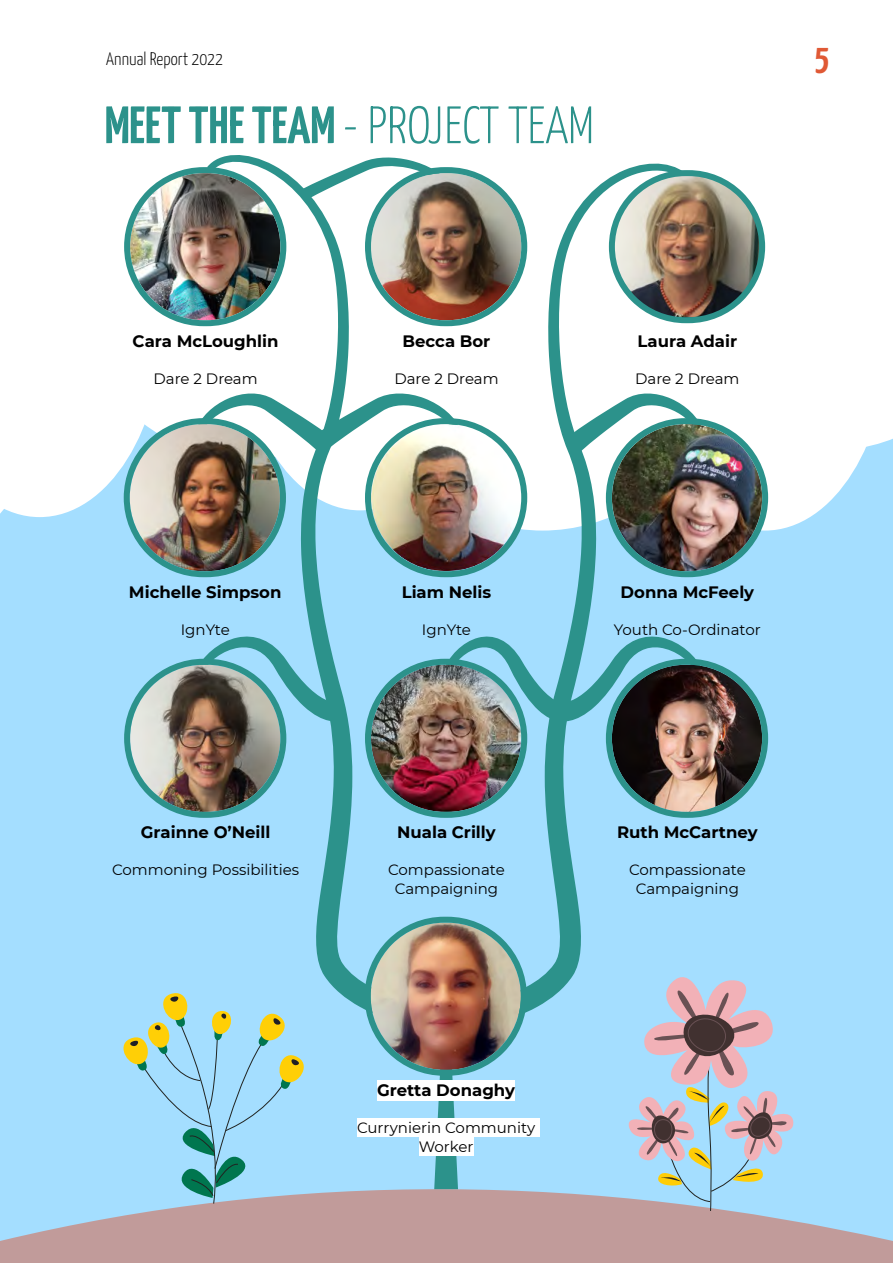
<style>
.page{position:relative;width:893px;height:1263px;background:#a4deff}
.page>*{position:absolute;margin:0;border:0;box-sizing:border-box;transform-origin:0 0}
.t1{font:300 52.5px "Yanone Kaffeesatz";color:#2c928b}
.t2{font:700 36px "Yanone Kaffeesatz";color:#e05935}
.t3{font:300 18px "Yanone Kaffeesatz";color:#000}
.t4{font:700 16.5px "Montserrat";color:#000}
.t5{font:15px/19px "Montserrat";color:#000;text-align:center}
.s1{font-weight:700}
</style>
<div class="page">
<svg style="left:0;top:0;width:6px;height:122px"></svg>
<div style="left:6px;top:0;width:298px;height:391px;background:#fff"></div>
<div style="left:304px;top:0;width:477px;height:530px;background:#fff"></div>
<div style="left:597px;top:0;width:296px;height:449px;background:#fff"></div>
<div style="left:641px;top:135px;width:248px;height:395px;background:#fff;border-radius:50%"></div>
<div style="left:236px;top:115px;width:248px;height:395px;background:#fff;border-radius:50%"></div>
<div style="left:0;top:122px;width:164px;height:395px;background:#fff"></div>
<svg style="left:474px;top:159px;width:216px;height:853px"></svg>
<svg style="left:207px;top:151px;width:158px;height:859px"></svg>
<img style="left:124px;top:167px;width:162px;height:159px">
<img style="left:299px;top:156px;width:228px;height:170px">
<img style="left:606px;top:167px;width:160px;height:159px">
<img style="left:124px;top:391px;width:403px;height:186px">
<img style="left:124px;top:634px;width:214px;height:184px">
<img style="left:566px;top:391px;width:202px;height:186px">
<img style="left:365px;top:634px;width:403px;height:184px">
<img style="left:365px;top:917px;width:162px;height:252px">
<div style="left:377px;top:1080px;width:138px;height:20px;background:#fff"></div>
<div style="left:357px;top:1118px;width:182px;height:19px;background:#fff"></div>
<div style="left:419px;top:1137px;width:55px;height:19px;background:#fff"></div>
<svg style="left:0;top:1169px;width:893px;height:94px;fill:#c19b9a"></svg>
<svg style="left:115px;top:987px;width:199px;height:217px"></svg>
<svg style="left:625px;top:963px;width:170px;height:249px"></svg>
<p class="t3" style="left:106px;top:52px;width:118px">Annual Report 2022</p>
<h2 class="t2" style="left:815px;top:43px;width:16px">5</h2>
<h1 class="t1" style="left:105px;top:105px;width:491px"><span class="s1">MEET THE TEAM</span> - PROJECT TEAM</h1>
<p class="t4" style="left:133px;top:331px;width:147px">Cara McLoughlin</p>
<p class="t5" style="left:153px;top:369px;width:106px">Dare 2 Dream</p>
<p class="t4" style="left:403px;top:331px;width:89px">Becca Bor</p>
<p class="t5" style="left:394px;top:369px;width:106px">Dare 2 Dream</p>
<p class="t4" style="left:637px;top:331px;width:101px">Laura Adair</p>
<p class="t5" style="left:635px;top:369px;width:106px">Dare 2 Dream</p>
<p class="t4" style="left:129px;top:582px;width:154px">Michelle Simpson</p>
<p class="t5" style="left:181px;top:620px;width:51px">IgnYte</p>
<p class="t4" style="left:402px;top:582px;width:91px">Liam Nelis</p>
<p class="t5" style="left:422px;top:620px;width:51px">IgnYte</p>
<p class="t4" style="left:141px;top:822px;width:131px">Grainne O’Neill</p>
<p class="t5" style="left:112px;top:860px;width:189px">Commoning Possibilities</p>
<p class="t4" style="left:397px;top:822px;width:100px">Nuala Crilly</p>
<p class="t5" style="left:388px;top:860px;width:118px">Compassionate<br>Campaigning</p>
<p class="t4" style="left:377px;top:1080px;width:139px">Gretta Donaghy</p>
<p class="t5" style="left:357px;top:1118px;width:180px">Currynierin Community<br>Worker</p>
<p class="t4" style="left:621px;top:582px;width:135px">Donna McFeely</p>
<p class="t5" style="left:614px;top:620px;width:148px">Youth Co-Ordinator</p>
<p class="t4" style="left:617px;top:822px;width:142px">Ruth McCartney</p>
<p class="t5" style="left:629px;top:860px;width:118px">Compassionate<br>Campaigning</p>
</div>
